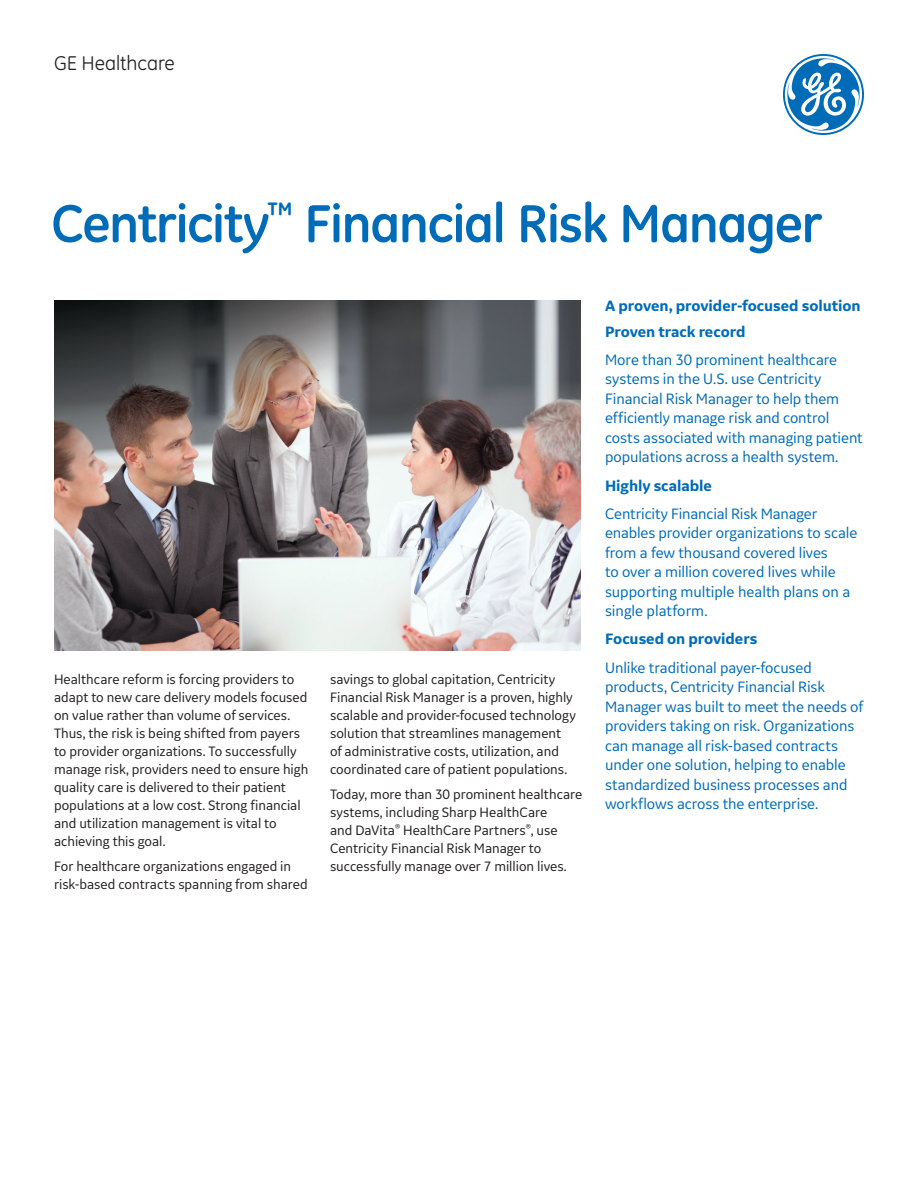
<style>
.page{position:relative;width:918px;height:1188px;background:#fff}
.page>*{position:absolute;margin:0;border:0;box-sizing:border-box;transform-origin:0 0}
._45pt_45-headline{font:700 54px "GE Inspira";letter-spacing:-.025em;color:#006cb7}
._13_5pt_15-business{font:20.25px "GE Inspira";letter-spacing:-.005em;color:#231f20}
._10_5pt_13-callout_t{font:15.75px/19.5px "GE Inspira Sans";letter-spacing:-.005em;color:#006cb7}
._10_5pt_13-callout_t-2{font:700 15.75px "GE Inspira Sans";letter-spacing:-.005em;color:#006cb7}
._10_5pt_13-callout_s{font:700 15.75px "GE Inspira Sans";letter-spacing:-.005em;color:#006cb7}
._9_5pt_12-body_text{font:14.25px/18px "GE Inspira Sans";letter-spacing:-.005em;color:#231f20}
</style>
<div class="page">
<svg style="left:783px;top:54px;width:81px;height:81px"></svg>
<img style="left:55px;top:300px;width:525px;height:351px">
<p class="_13_5pt_15-business" style="left:54px;top:51px;width:122px">GE Healthcare</p>
<p class="_45pt_45-headline" style="left:51px;top:189px;width:773px">Centricity<sup>™</sup> Financial Risk Manager</p>
<p class="_9_5pt_12-body_text" style="left:54px;top:670px;width:256px">Healthcare reform is forcing providers to adapt to new care delivery models focused on value rather than volume of services.<br>Thus, the risk is being shifted from payers to provider organizations. To successfully manage risk, providers need to ensure high quality care is delivered to their patient populations at a low cost. Strong financial and utilization management is vital to achieving this goal.</p>
<p class="_9_5pt_12-body_text" style="left:54px;top:857px;width:255px">For healthcare organizations engaged in risk-based contracts spanning from shared</p>
<p class="_9_5pt_12-body_text" style="left:330px;top:670px;width:248px">savings to global capitation, Centricity Financial Risk Manager is a proven, highly scalable and provider-focused technology solution that streamlines management of administrative costs, utilization, and coordinated care of patient populations.</p>
<p class="_9_5pt_12-body_text" style="left:330px;top:785px;width:254px">Today, more than 30 prominent healthcare systems, including Sharp HealthCare<br>and DaVita<sup>®</sup> HealthCare Partners<sup>®</sup>, use Centricity Financial Risk Manager to successfully manage over 7 million lives.</p>
<p class="_10_5pt_13-callout_s" style="left:605px;top:296px;width:257px">A proven, provider-focused solution</p>
<p class="_10_5pt_13-callout_t-2" style="left:605px;top:322px;width:142px">Proven track record</p>
<p class="_10_5pt_13-callout_t" style="left:605px;top:350px;width:259px">More than 30 prominent healthcare systems in the U.S. use Centricity Financial Risk Manager to help them efficiently manage risk and control costs associated with managing patient populations across a health system.</p>
<p class="_10_5pt_13-callout_t-2" style="left:605px;top:476px;width:108px">Highly scalable</p>
<p class="_10_5pt_13-callout_t" style="left:605px;top:503px;width:254px">Centricity Financial Risk Manager enables provider organizations to scale from a few thousand covered lives<br>to over a million covered lives while supporting multiple health plans on a single platform.</p>
<p class="_10_5pt_13-callout_t-2" style="left:605px;top:629px;width:154px">Focused on providers</p>
<p class="_10_5pt_13-callout_t" style="left:605px;top:657px;width:260px">Unlike traditional payer-focused products, Centricity Financial Risk Manager was built to meet the needs of providers taking on risk. Organizations can manage all risk-based contracts under one solution, helping to enable standardized business processes and workflows across the enterprise.</p>
</div>
